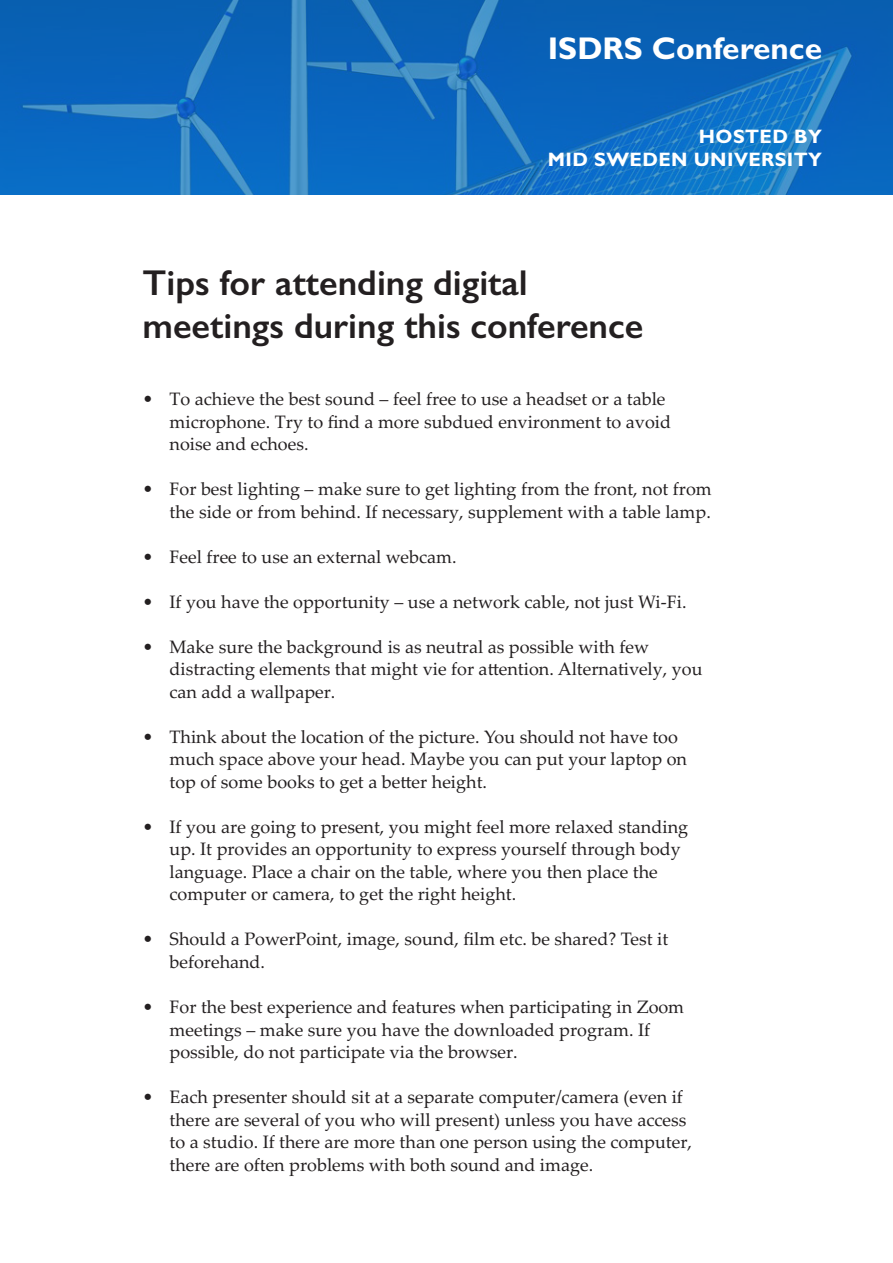
<style>
.page{position:relative;width:893px;height:1263px;background:#fff}
.page>*{position:absolute;margin:0;border:0;box-sizing:border-box;transform-origin:0 0}
.t1{font:600 36px/43.2px "Gill Sans";color:#231f20}
.t2{font:700 31.5px "Gill Sans Std";color:#fff}
.t3{font:700 19.5px/23.4px "Gill Sans Std";letter-spacing:.02em;color:#fff;text-align:right}
.t4{font:18px/22.5px "Palatino Linotype";color:#231f20}
</style>
<div class="page">
<img style="left:0;top:0;width:893px;height:194px">
<h2 class="t2" style="left:548px;top:30px;width:276px">ISDRS Conference</h2>
<p class="t3" style="left:548px;top:125px;width:276px">HOSTED BY<br>MID SWEDEN UNIVERSITY</p>
<p class="t1" style="left:143px;top:261px;width:502px">Tips for attending digital meetings during this conference</p>
<p class="t4" style="left:170px;top:387px;width:503px;text-indent:-27px">• To achieve the best sound – feel free to use a headset or a table microphone. Try to find a more subdued environment to avoid noise and echoes.</p>
<p class="t4" style="left:143px;top:477px;width:571px;text-align:right">• For best lighting – make sure to get lighting from the front, not from the side or from behind. If necessary, supplement with a table lamp.</p>
<p class="t4" style="left:143px;top:545px;width:316px">• Feel free to use an external webcam.</p>
<p class="t4" style="left:143px;top:590px;width:546px">• If you have the opportunity – use a network cable, not just Wi-Fi.</p>
<p class="t4" style="left:170px;top:635px;width:534px;text-indent:-27px">• Make sure the background is as neutral as possible with few distracting elements that might vie for attention. Alternatively, you can add a wallpaper.</p>
<p class="t4" style="left:170px;top:725px;width:519px;text-indent:-27px">• Think about the location of the picture. You should not have too much space above your head. Maybe you can put your laptop on top of some books to get a better height.</p>
<p class="t4" style="left:170px;top:815px;width:520px;text-indent:-27px">• If you are going to present, you might feel more relaxed standing up. It provides an opportunity to express yourself through body language. Place a chair on the table, where you then place the computer or camera, to get the right height.</p>
<p class="t4" style="left:170px;top:927px;width:500px;text-indent:-27px">• Should a PowerPoint, image, sound, film etc. be shared? Test it beforehand.</p>
<p class="t4" style="left:170px;top:995px;width:516px;text-indent:-27px">• For the best experience and features when participating in Zoom meetings – make sure you have the downloaded program. If possible, do not participate via the browser.</p>
<p class="t4" style="left:170px;top:1085px;width:524px;text-indent:-27px">• Each presenter should sit at a separate computer/camera (even if there are several of you who will present) unless you have access to a studio. If there are more than one person using the computer, there are often problems with both sound and image.</p>
</div>
